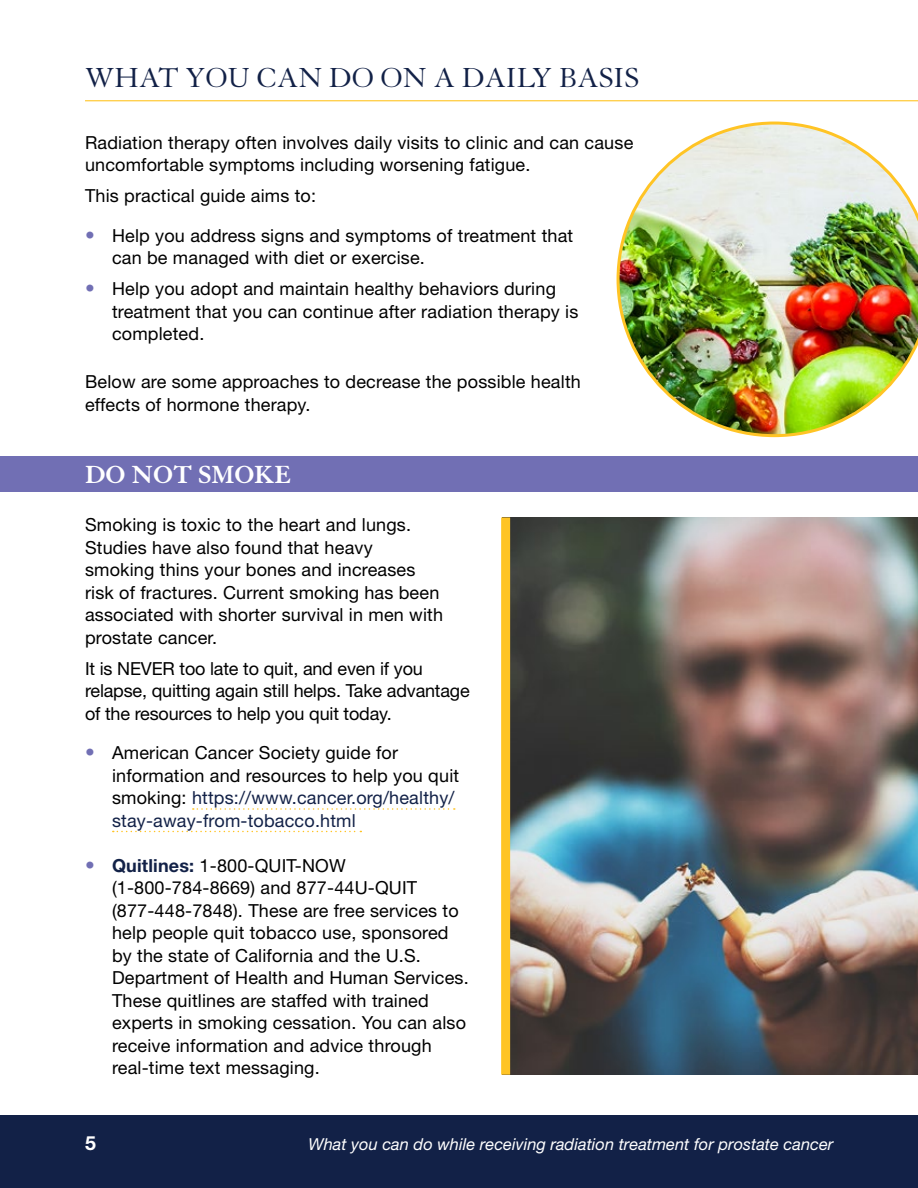
<style>
.page{position:relative;width:918px;height:1188px;background:#fff}
.page>*{position:absolute;margin:0;border:0;box-sizing:border-box;transform-origin:0 0}
.t1{font:30px "Granjon LT Std";color:#122147}
.t2{font:700 27px "Granjon LT Std";color:#fff}
.t3{font:700 19.5px "Helvetica Neue LT Std";color:#fff}
.t4{font:18px/22.5px "Helvetica Neue LT Std";letter-spacing:.01em;color:#000}
.t5{font:18px/22.5px "Helvetica Neue LT Std";letter-spacing:-.01em;color:#000}
.t6{font:italic 16.5px "Helvetica Neue LT Std";color:#fff}
.s1{font-weight:700;font-size:19.5px;color:#716fb4}
.s2{color:#122147}
.s3{font-weight:700;color:#122147}
</style>
<div class="page">
<div style="left:1px;top:1115px;width:917px;height:73px;background:#122147"></div>
<hr style="left:85px;top:100px;width:833px;height:1px;background:#ffc425">
<div style="left:1px;top:457px;width:917px;height:35px;background:#716fb4"></div>
<svg style="left:193px;top:808px;width:262px;height:2px"></svg>
<svg style="left:113px;top:831px;width:248px;height:1px"></svg>
<img style="left:617px;top:122px;width:301px;height:315px">
<img style="left:510px;top:517px;width:408px;height:558px">
<div style="left:501px;top:517px;width:9px;height:558px;background:#ffc425"></div>
<h1 class="t1" style="left:85px;top:62px;width:556px">WHAT YOU CAN DO ON A DAILY BASIS</h1>
<p class="t4" style="left:85px;top:131px;width:550px">Radiation therapy often involves daily visits to clinic and can cause uncomfortable symptoms including worsening fatigue.</p>
<p class="t4" style="left:85px;top:185px;width:233px">This practical guide aims to:</p>
<p class="t4" style="left:112px;top:224px;width:463px;text-indent:-27px"><span class="s1">•</span> Help you address signs and symptoms of treatment that can be managed with diet or exercise.</p>
<p class="t4" style="left:112px;top:278px;width:468px;text-indent:-27px"><span class="s1">•</span> Help you adopt and maintain healthy behaviors during treatment that you can continue after radiation therapy is completed.</p>
<p class="t4" style="left:85px;top:371px;width:497px">Below are some approaches to decrease the possible health effects of hormone therapy.</p>
<h2 class="t2" style="left:85px;top:460px;width:208px">DO NOT SMOKE</h2>
<p class="t4" style="left:85px;top:514px;width:360px">Smoking is toxic to the heart and lungs.<br>Studies have also found that heavy smoking thins your bones and increases risk of fractures. Current smoking has been associated with shorter survival in men with prostate cancer.</p>
<p class="t5" style="left:85px;top:657px;width:386px">It is NEVER too late to quit, and even if you relapse, quitting again still helps. Take advantage of the resources to help you quit today.</p>
<p class="t4" style="left:112px;top:742px;width:349px;text-indent:-27px"><span class="s1">•</span> American Cancer Society guide for information and resources to help you quit smoking: <span class="s2">https://www.cancer.org/healthy/ stay-away-from-tobacco.html</span></p>
<p class="t4" style="left:112px;top:854px;width:358px;text-indent:-27px"><span class="s1">•</span> <span class="s3">Quitlines:</span> 1-800-QUIT-NOW (1-800-784-8669) and 877-44U-QUIT (877-448-7848). These are free services to help people quit tobacco use, sponsored by the state of California and the U.S.<br>Department of Health and Human Services.<br>These quitlines are staffed with trained experts in smoking cessation. You can also receive information and advice through real-time text messaging.</p>
<p class="t3" style="left:85px;top:1131px;width:12px">5</p>
<p class="t6" style="left:308px;top:1134px;width:526px">What you can do while receiving radiation treatment for prostate cancer</p>
</div>
